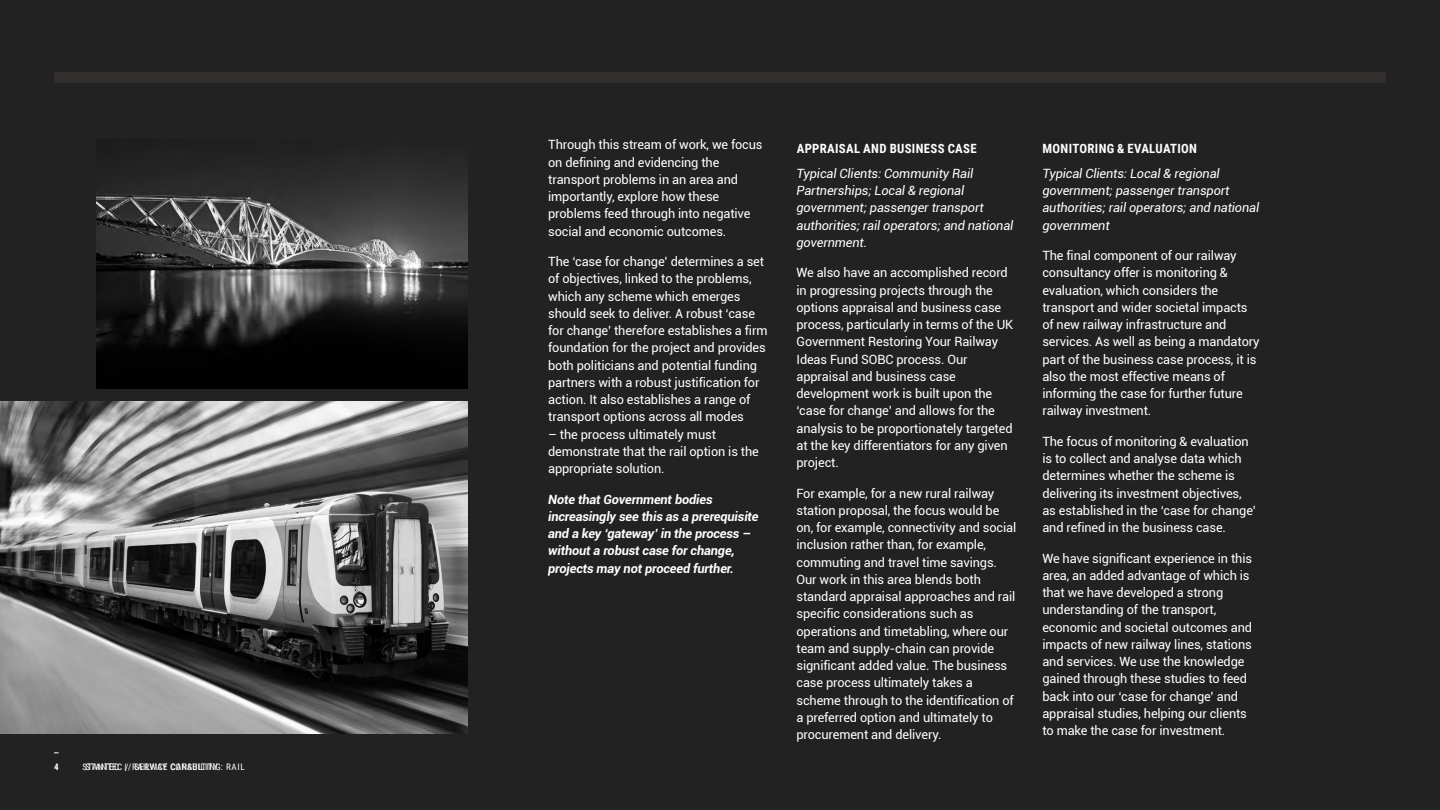
<style>
.page{position:relative;width:1440px;height:810px;background:#fff}
.page>*{position:absolute;margin:0;border:0;box-sizing:border-box;transform-origin:0 0}
.t1{font:12.75px/17.2px "Roboto";letter-spacing:-.01em;color:#fff}
.t2{font:italic 12.75px/17.2px "Roboto";letter-spacing:-.01em;color:#fff}
.t3{font:italic 700 12.75px/17.2px "Roboto";letter-spacing:-.01em;color:#fff}
.t4{font:700 12.75px "Roboto Condensed";letter-spacing:.025em;color:#fff}
.t5{font:9px "Roboto Condensed";letter-spacing:.05em;color:#fff}
.t6{font:700 9px "Roboto Condensed";color:#fff}
</style>
<div class="page">
<div style="left:0;top:0;width:1439px;height:810px;background:#222"></div>
<img style="left:0;top:402px;width:467px;height:331px">
<img style="left:96px;top:169px;width:371px;height:220px">
<div style="left:54px;top:72px;width:1331px;height:11px;background:#322e2e"></div>
<p class="t5" style="left:86px;top:761px;width:161px">STANTEC // SERVICE CAPABILITY : RAIL</p>
<p class="t6" style="left:54px;top:761px;width:6px">4</p>
<p class="t5" style="left:82px;top:761px;width:140px">STANTEC | RAILWAY ONSULTING</p>
<p class="t1" style="left:548px;top:136px;width:216px">Through this stream of work, we focus on defining and evidencing the transport problems in an area and importantly, explore how these problems feed through into negative social and economic outcomes.</p>
<p class="t1" style="left:548px;top:253px;width:221px">The ‘case for change’ determines a set of objectives, linked to the problems, which any scheme which emerges should seek to deliver. A robust ‘case for change’ therefore establishes a firm foundation for the project and provides both politicians and potential funding partners with a robust justification for action. It also establishes a range of transport options across all modes</p>
<p class="t1" style="left:548px;top:425px;width:212px">– the process ultimately must demonstrate that the rail option is the appropriate solution.</p>
<p class="t3" style="left:548px;top:490px;width:212px">Note that Government bodies increasingly see this as a prerequisite and a key ‘gateway’ in the process – without a robust case for change, projects may not proceed further.</p>
<p class="t4" style="left:796px;top:140px;width:181px">APPRAISAL AND BUSINESS CASE</p>
<p class="t2" style="left:796px;top:164px;width:218px">Typical Clients: Community Rail<br>Partnerships; Local &amp; regional government; passenger transport authorities; rail operators; and national government.</p>
<p class="t1" style="left:796px;top:264px;width:218px">We also have an accomplished record in progressing projects through the options appraisal and business case process, particularly in terms of the UK Government Restoring Your Railway Ideas Fund SOBC process. Our appraisal and business case development work is built upon the ‘case for change’ and allows for the analysis to be proportionately targeted at the key differentiators for any given project.</p>
<p class="t1" style="left:796px;top:484px;width:221px">For example, for a new rural railway station proposal, the focus would be on, for example, connectivity and social inclusion rather than, for example, commuting and travel time savings.<br>Our work in this area blends both standard appraisal approaches and rail specific considerations such as operations and timetabling, where our team and supply-chain can provide significant added value. The business case process ultimately takes a scheme through to the identification of a preferred option and ultimately to procurement and delivery.</p>
<p class="t4" style="left:1042px;top:140px;width:156px">MONITORING &amp; EVALUATION</p>
<p class="t2" style="left:1042px;top:164px;width:218px">Typical Clients: Local &amp; regional government; passenger transport authorities; rail operators; and national government</p>
<p class="t1" style="left:1042px;top:247px;width:219px">The final component of our railway consultancy offer is monitoring &amp; evaluation, which considers the transport and wider societal impacts of new railway infrastructure and services. As well as being a mandatory part of the business case process, it is also the most effective means of informing the case for further future railway investment.</p>
<p class="t1" style="left:1042px;top:432px;width:215px">The focus of monitoring &amp; evaluation is to collect and analyse data which determines whether the scheme is delivering its investment objectives, as established in the ‘case for change’ and refined in the business case.</p>
<p class="t1" style="left:1042px;top:549px;width:211px">We have significant experience in this area, an added advantage of which is that we have developed a strong understanding of the transport, economic and societal outcomes and impacts of new railway lines, stations and services. We use the knowledge gained through these studies to feed back into our ‘case for change’ and appraisal studies, helping our clients to make the case for investment.</p>
</div>
